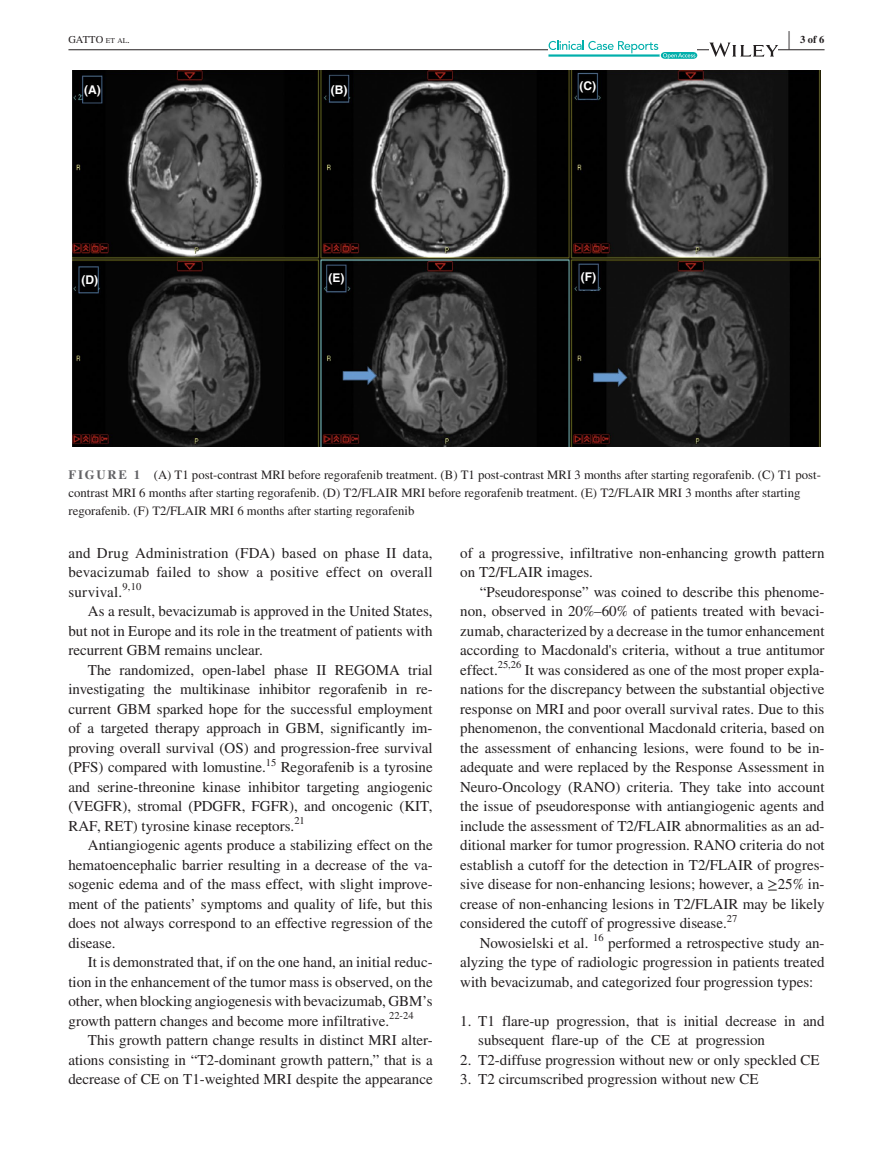
<style>
.page{position:relative;width:893px;height:1174px;background:#fff}
.page>*{position:absolute;margin:0;border:0;box-sizing:border-box;transform-origin:0 0}
.t1{font:700 25.95px "STIX";color:#231f20;scale:.36 1}
.t2{font:15px/19.5px "STIX";color:#231f20;text-align:justify}
.t3{font:12.75px/18px "STIX";color:#231f20}
.t4{font:700 12px "Helvetica";color:#fff}
.t5{font:10.5px "STIX";color:#231f20}
.t6{font:10.5px "STIX";letter-spacing:-.01em;color:#231f20}
.t7{font:700 10.5px "STIX";color:#231f20}
.s1{font-size:7.35px}
.s2{font-weight:700;color:#636366}
</style>
<div class="page">
<hr style="left:68px;top:49px;width:756px;height:1px;background:#231f20">
<svg style="left:548px;top:41px;width:149px;height:18px"></svg>
<svg style="left:709px;top:43px;width:69px;height:14px"></svg>
<img style="left:72px;top:70px;width:749px;height:376px">
<h1 class="t1" style="left:788px;top:24px;width:7px">|</h1>
<p class="t6" style="left:68px;top:32px;width:63px">GATTO <span class="s1">et al</span>.</p>
<p class="t7" style="left:800px;top:33px;width:26px">3 of 6</p>
<p class="t4" style="left:84px;top:82px;width:18px">(A)</p>
<p class="t4" style="left:331px;top:82px;width:18px">(B)</p>
<p class="t4" style="left:580px;top:79px;width:18px">(C)</p>
<p class="t4" style="left:82px;top:272px;width:18px">(D)</p>
<p class="t4" style="left:328px;top:271px;width:17px">(E)</p>
<p class="t4" style="left:581px;top:269px;width:17px">(F)</p>
<p class="t3" style="left:68px;top:466px;width:754px"><span class="s2">FIGURE 1</span> (A) T1 post-contrast MRI before regorafenib treatment. (B) T1 post-contrast MRI 3 months after starting regorafenib. (C) T1 post&shy;contrast MRI 6 months after starting regorafenib. (D) T2/FLAIR MRI before regorafenib treatment. (E) T2/FLAIR MRI 3 months after starting regorafenib. (F) T2/FLAIR MRI 6 months after starting regorafenib</p>
<p class="t2" style="left:68px;top:544px;width:366px">and Drug Administration (FDA) based on phase II data, bevacizumab failed to show a positive effect on overall survival.</p>
<p class="t5" style="left:123px;top:579px;width:20px">9,10</p>
<p class="t2" style="left:68px;top:602px;width:366px;text-indent:20px">As a result, bevacizumab is approved in the United States, but not in Europe and its role in the treatment of patients with recurrent GBM remains unclear.</p>
<p class="t2" style="left:68px;top:661px;width:366px;text-indent:20px">The randomized, open-label phase II REGOMA trial investigating the multikinase inhibitor regorafenib in re&shy;current GBM sparked hope for the successful employment of a targeted therapy approach in GBM, significantly im&shy;proving overall survival (OS) and progression-free survival (PFS) compared with lomustine.</p>
<p class="t5" style="left:266px;top:755px;width:12px">15</p>
<p class="t2" style="left:68px;top:758px;width:366px;text-indent:212px">Regorafenib is a tyrosine and serine-threonine kinase inhibitor targeting angiogenic (VEGFR), stromal (PDGFR, FGFR), and oncogenic (KIT, RAF, RET) tyrosine kinase receptors.</p>
<p class="t5" style="left:294px;top:813px;width:12px">21</p>
<p class="t2" style="left:68px;top:836px;width:366px;text-indent:20px">Antiangiogenic agents produce a stabilizing effect on the hematoencephalic barrier resulting in a decrease of the va&shy;sogenic edema and of the mass effect, with slight improve&shy;ment of the patients’ symptoms and quality of life, but this does not always correspond to an effective regression of the disease.</p>
<p class="t2" style="left:68px;top:953px;width:366px;text-indent:20px">It is demonstrated that, if on the one hand, an initial reduc&shy;tion in the enhancement of the tumor mass is observed, on the other, when blocking angiogenesis with bevacizumab, GBM’s growth pattern changes and become more infiltrative.</p>
<p class="t5" style="left:389px;top:1008px;width:26px">22-24</p>
<p class="t2" style="left:68px;top:1031px;width:366px;text-indent:19px">This growth pattern change results in distinct MRI alter&shy;ations consisting in “T2-dominant growth pattern,” that is a decrease of CE on T1-weighted MRI despite the appearance</p>
<p class="t2" style="left:460px;top:544px;width:366px">of a progressive, infiltrative non-enhancing growth pattern on T2/FLAIR images.</p>
<p class="t2" style="left:460px;top:583px;width:366px;text-indent:20px">“Pseudoresponse” was coined to describe this phenome&shy;non, observed in 20%–60% of patients treated with bevaci&shy;zumab, characterized by a decrease in the tumor enhancement according to Macdonald's criteria, without a true antitumor effect.<sup>25,26</sup> It was considered as one of the most proper expla&shy;nations for the discrepancy between the substantial objective response on MRI and poor overall survival rates. Due to this phenomenon, the conventional Macdonald criteria, based on the assessment of enhancing lesions, were found to be in&shy;adequate and were replaced by the Response Assessment in Neuro-Oncology (RANO) criteria. They take into account the issue of pseudoresponse with antiangiogenic agents and include the assessment of T2/FLAIR abnormalities as an ad&shy;ditional marker for tumor progression. RANO criteria do not establish a cutoff for the detection in T2/FLAIR of progres&shy;sive disease for non-enhancing lesions; however, a ≥25% in&shy;crease of non-enhancing lesions in T2/FLAIR may be likely considered the cutoff of progressive disease.</p>
<p class="t5" style="left:727px;top:911px;width:12px">27</p>
<p class="t5" style="left:593px;top:930px;width:12px">16</p>
<p class="t2" style="left:460px;top:934px;width:366px;text-indent:148px">performed a retrospective study an&shy;alyzing the type of radiologic progression in patients treated with bevacizumab, and categorized four progression types:</p>
<p class="t2" style="left:478px;top:1012px;width:348px;text-indent:-18px">1. T1 flare-up progression, that is initial decrease in and subsequent flare-up of the CE at progression</p>
<p class="t2" style="left:460px;top:1051px;width:361px">2. T2-diffuse progression without new or only speckled CE</p>
<p class="t2" style="left:460px;top:1070px;width:300px">3. T2 circumscribed progression without new CE</p>
<p class="t2" style="left:480px;top:934px;width:110px">Nowosielski et al.</p>
</div>
